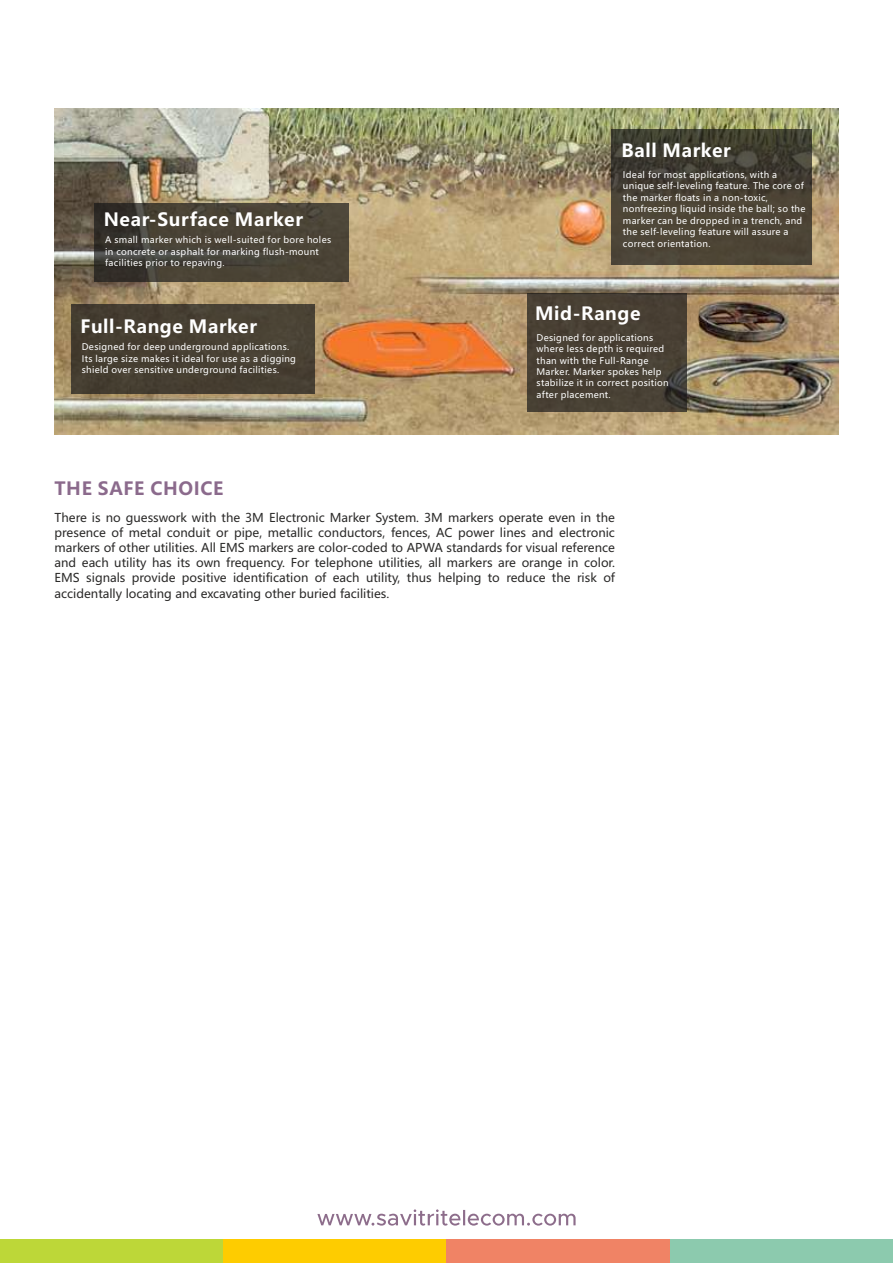
<style>
.page{position:relative;width:893px;height:1263px;background:#fff}
.page>*{position:absolute;margin:0;border:0;box-sizing:border-box;transform-origin:0 0}
.t1{font:700 18px "Microsoft Ya Hei UI";letter-spacing:.035em;color:#fff}
.t2{font:700 18px "Microsoft Ya Hei UI";letter-spacing:.035em;color:#8b6a8c}
.t3{font:12px/15.3px "Microsoft Ya Hei UI";color:#2b2a29;text-align:justify}
.t4{font:9px/11.4px "Microsoft Ya Hei UI";letter-spacing:.035em;color:#fff}
</style>
<div class="page">
<img style="left:55px;top:109px;width:783px;height:325px">
<div style="left:670px;top:1239px;width:223px;height:24px;background:#8ccaae"></div>
<div style="left:223px;top:1239px;width:223px;height:24px;background:#fecc00"></div>
<div style="left:446px;top:1239px;width:224px;height:24px;background:#f08365"></div>
<div style="left:0;top:1239px;width:223px;height:24px;background:#bdd738"></div>
<svg style="left:317px;top:1209px;width:259px;height:16px"></svg>
<div style="left:94px;top:204px;width:254px;height:78px;background:#1a1a1a;opacity:.7"></div>
<div style="left:71px;top:304px;width:244px;height:89px;background:#473f32"></div>
<div style="left:611px;top:130px;width:200px;height:135px;background:#1a1a1a;opacity:.7"></div>
<div style="left:527px;top:293px;width:160px;height:118px;background:#484034"></div>
<h1 class="t1" style="left:104px;top:211px;width:201px">Near-Surface Marker</h1>
<p class="t4" style="left:105px;top:235px;width:228px">A small marker which is well-suited for bore holes in concrete or asphalt for marking flush-mount facilities prior to repaving.</p>
<h1 class="t1" style="left:80px;top:318px;width:178px">Full-Range Marker</h1>
<p class="t4" style="left:82px;top:342px;width:216px">Designed for deep underground applications.<br>Its large size makes it ideal for use as a digging shield over sensitive underground facilities.</p>
<h1 class="t1" style="left:621px;top:142px;width:111px">Ball Marker</h1>
<p class="t4" style="left:623px;top:170px;width:184px">Ideal for most applications, with a unique self-leveling feature. The core of the marker floats in a non-toxic, nonfreezing liquid inside the ball; so the marker can be dropped in a trench, and the self-leveling feature will assure a correct orientation.</p>
<h1 class="t1" style="left:535px;top:305px;width:107px">Mid-Range</h1>
<p class="t4" style="left:537px;top:332px;width:134px">Designed for applications where less depth is required than with the Full-Range<br>Marker. Marker spokes help stabilize it in correct position after placement.</p>
<h1 class="t2" style="left:54px;top:480px;width:170px">THE SAFE CHOICE</h1>
<p class="t3" style="left:55px;top:510px;width:562px">There is no guesswork with the 3M Electronic Marker System. 3M markers operate even in the presence of metal conduit or pipe, metallic conductors, fences, AC power lines and electronic markers of other utilities. All EMS markers are color-coded to APWA standards for visual reference and each utility has its own frequency. For telephone utilities, all markers are orange in color.<br>EMS signals provide positive identification of each utility, thus helping to reduce the risk of accidentally locating and excavating other buried facilities.</p>
</div>
